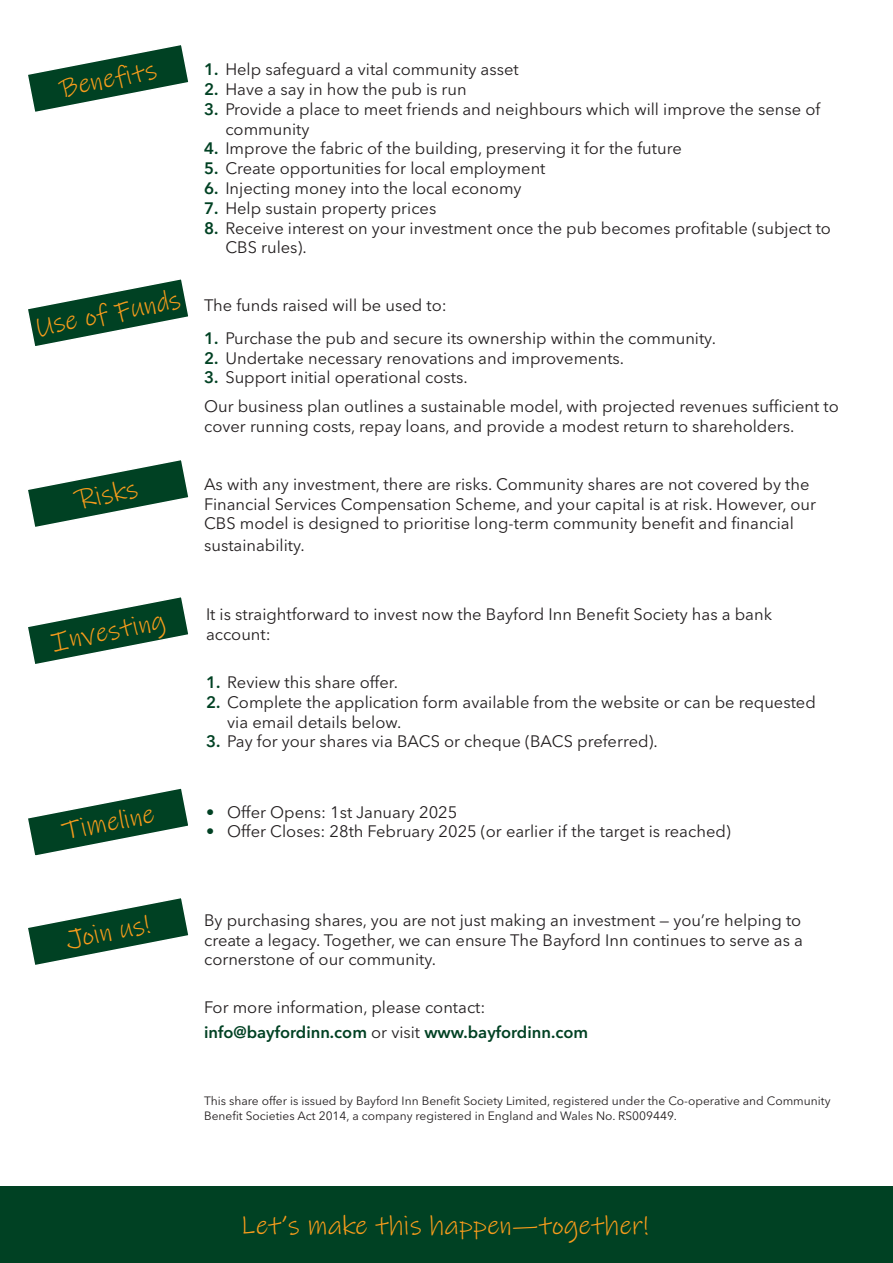
<style>
.page{position:relative;width:893px;height:1263px;background:#fff}
.page>*{position:absolute;margin:0;border:0;box-sizing:border-box;transform-origin:0 0}
.Avenir_body{font:27px "Ink Free";color:#f89c1c}
.Avenir_body-2{font:16.5px/19.8px "Avenir Next LT Pro";color:#231f20}
.Avenir_body-3{font:600 16.5px "Avenir Next LT Pro";color:#004123}
.Avenir_body-4{font:12px/15px "Avenir Next LT Pro";color:#231f20}
.s1{font-weight:600;color:#004123}
.s2{font-weight:400;color:#231f20}
</style>
<div class="page">
<svg style="left:28px;top:45px;width:161px;height:67px"></svg>
<svg style="left:28px;top:279px;width:160px;height:67px"></svg>
<svg style="left:28px;top:460px;width:161px;height:67px"></svg>
<svg style="left:28px;top:597px;width:160px;height:67px"></svg>
<svg style="left:28px;top:788px;width:160px;height:68px"></svg>
<svg style="left:28px;top:898px;width:161px;height:67px"></svg>
<div style="left:0;top:1186px;width:893px;height:77px;background:#004123"></div>
<p class="Avenir_body" style="left:56px;top:71px;width:100px;rotate:-11deg">Benefits</p>
<p class="Avenir_body" style="left:33px;top:310px;width:149px;rotate:-11deg">Use of Funds</p>
<p class="Avenir_body" style="left:75px;top:482px;width:61px;rotate:-11deg">Risks</p>
<p class="Avenir_body" style="left:48px;top:625px;width:117px;rotate:-11deg">Investing</p>
<p class="Avenir_body" style="left:59px;top:814px;width:95px;rotate:-11deg">Timeline</p>
<p class="Avenir_body-2" style="left:204px;top:60px;width:316px"><span class="s1">1.</span> Help safeguard a vital community asset</p>
<p class="Avenir_body-2" style="left:204px;top:79px;width:264px"><span class="s1">2.</span> Have a say in how the pub is run</p>
<p class="Avenir_body-2" style="left:225px;top:99px;width:596px;text-indent:-21px"><span class="s1">3.</span> Provide a place to meet friends and neighbours which will improve the sense of community</p>
<p class="Avenir_body-2" style="left:204px;top:139px;width:479px"><span class="s1">4.</span> Improve the fabric of the building, preserving it for the future</p>
<p class="Avenir_body-2" style="left:204px;top:159px;width:343px"><span class="s1">5.</span> Create opportunities for local employment</p>
<p class="Avenir_body-2" style="left:204px;top:178px;width:319px"><span class="s1">6.</span> Injecting money into the local economy</p>
<p class="Avenir_body-2" style="left:204px;top:198px;width:234px"><span class="s1">7.</span> Help sustain property prices</p>
<p class="Avenir_body-2" style="left:225px;top:218px;width:607px;text-indent:-21px"><span class="s1">8.</span> Receive interest on your investment once the pub becomes profitable (subject to<br>CBS rules).</p>
<p class="Avenir_body-2" style="left:204px;top:296px;width:244px">The funds raised will be used to:</p>
<p class="Avenir_body-2" style="left:204px;top:328px;width:513px"><span class="s1">1.</span> Purchase the pub and secure its ownership within the community.</p>
<p class="Avenir_body-2" style="left:204px;top:348px;width:422px"><span class="s1">2.</span> Undertake necessary renovations and improvements.</p>
<p class="Avenir_body-2" style="left:204px;top:368px;width:265px"><span class="s1">3.</span> Support initial operational costs.</p>
<p class="Avenir_body-2" style="left:204px;top:396px;width:636px">Our business plan outlines a sustainable model, with projected revenues sufficient to cover running costs, repay loans, and provide a modest return to shareholders.</p>
<p class="Avenir_body-2" style="left:204px;top:474px;width:613px">As with any investment, there are risks. Community shares are not covered by the<br>Financial Services Compensation Scheme, and your capital is at risk. However, our<br>CBS model is designed to prioritise long-term community benefit and financial</p>
<p class="Avenir_body-2" style="left:204px;top:535px;width:102px">sustainability.</p>
<p class="Avenir_body-2" style="left:206px;top:604px;width:568px">It is straightforward to invest now the Bayford Inn Benefit Society has a bank account:</p>
<p class="Avenir_body-2" style="left:206px;top:672px;width:194px"><span class="s1">1.</span> Review this share offer.</p>
<p class="Avenir_body-2" style="left:227px;top:692px;width:590px;text-indent:-21px"><span class="s1">2.</span> Complete the application form available from the website or can be requested via email details below.</p>
<p class="Avenir_body-2" style="left:206px;top:732px;width:453px"><span class="s1">3.</span> Pay for your shares via BACS or cheque (BACS preferred).</p>
<p class="Avenir_body-2" style="left:206px;top:802px;width:253px"><span class="s1">•</span> Offer Opens: 1st January 2025</p>
<p class="Avenir_body-2" style="left:206px;top:822px;width:526px"><span class="s1">•</span> Offer Closes: 28th February 2025 (or earlier if the target is reached)</p>
<p class="Avenir_body" style="left:63px;top:923px;width:86px;rotate:-11deg">Join us!</p>
<p class="Avenir_body-2" style="left:204px;top:910px;width:600px;text-align:justify">By purchasing shares, you are not just making an investment — you’re helping to create a legacy. Together, we can ensure The Bayford Inn continues to serve as a cornerstone of our community.</p>
<p class="Avenir_body-2" style="left:204px;top:998px;width:283px">For more information, please contact:</p>
<p class="Avenir_body-3" style="left:204px;top:1022px;width:386px">info@bayfordinn.com <span class="s2">or visit</span> www.bayfordinn.com</p>
<p class="Avenir_body-4" style="left:204px;top:1093px;width:628px">This share offer is issued by Bayford Inn Benefit Society Limited, registered under the Co-operative and Community<br>Benefit Societies Act 2014, a company registered in England and Wales No. RS009449.</p>
<p class="Avenir_body" style="left:240px;top:1207px;width:410px">Let’s make this happen—together!</p>
</div>
